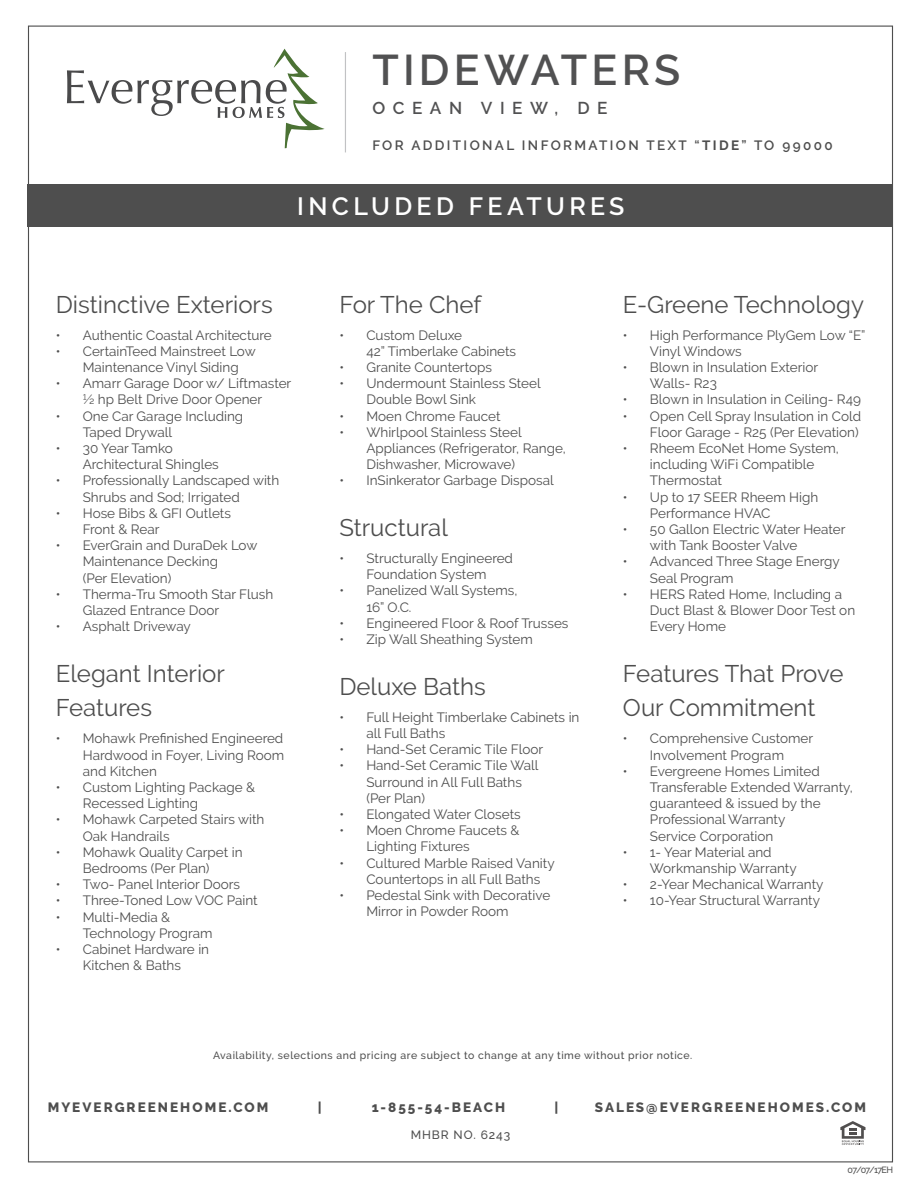
<style>
.page{position:relative;width:918px;height:1188px;background:#fff}
.page>*{position:absolute;margin:0;border:0;box-sizing:border-box;transform-origin:0 0}
.t1{font:600 42.9px "Raleway";letter-spacing:.1em;color:#515152}
.t2{font:600 24.9px "Raleway";letter-spacing:.175em;color:#fff}
.t3{font:24px/34.5px "Raleway";color:#4e4e4e}
.t4{font:600 17.1px "Raleway";letter-spacing:.44em;color:#515152}
.t5{font:13.5px/16.2px "Raleway";color:#4e4e4e}
.t6{font:800 13.5px "Raleway";letter-spacing:.15em;color:#4e4e4e}
.t7{font:600 13.5px "Raleway";letter-spacing:.175em;color:#4e4e4e}
.t8{font:500 12px "Raleway";letter-spacing:.075em;color:#4e4e4e}
.t9{font:500 10.5px "Raleway";letter-spacing:.05em;color:#4e4e4e}
.t10{font:500 9px "Raleway";letter-spacing:-.075em;color:#4e4e4e}
.s1{font-weight:700}
</style>
<div class="page">
<div style="left:28px;top:185px;width:865px;height:42px;background:#4e4e4e"></div>
<hr style="left:345px;top:52px;width:1px;height:100px;background:#c1c2c4">
<svg style="left:67px;top:49px;width:258px;height:99px"></svg>
<svg style="left:840px;top:1121px;width:26px;height:24px"></svg>
<h1 class="t1" style="left:372px;top:45px;width:310px">TIDEWATERS</h1>
<p class="t4" style="left:372px;top:98px;width:237px">OCEAN VIEW, DE</p>
<p class="t7" style="left:372px;top:137px;width:462px">FOR ADDITIONAL INFORMATION TEXT “<span class="s1">TIDE</span>” TO 99000</p>
<h2 class="t2" style="left:297px;top:192px;width:329px">INCLUDED FEATURES</h2>
<h3 class="t3" style="left:56px;top:287px;width:218px">Distinctive Exteriors</h3>
<p class="t5" style="left:56px;top:327px;width:218px">• Authentic Coastal Architecture</p>
<p class="t5" style="left:83px;top:343px;width:174px;text-indent:-27px">• CertainTeed Mainstreet Low<br>Maintenance Vinyl Siding</p>
<p class="t5" style="left:56px;top:375px;width:237px;text-align:center">• Amarr Garage Door w/ Liftmaster ½ hp Belt Drive Door Opener</p>
<p class="t5" style="left:83px;top:408px;width:162px;text-indent:-27px">• One Car Garage Including<br>Taped Drywall</p>
<p class="t5" style="left:83px;top:440px;width:138px;text-indent:-27px">• 30 Year Tamko<br>Architectural Shingles</p>
<p class="t5" style="left:83px;top:472px;width:198px;text-indent:-27px">• Professionally Landscaped with<br>Shrubs and Sod; Irrigated</p>
<p class="t5" style="left:83px;top:505px;width:150px;text-indent:-27px">• Hose Bibs &amp; GFI Outlets<br>Front &amp; Rear</p>
<p class="t5" style="left:83px;top:537px;width:176px;text-indent:-27px">• EverGrain and DuraDek Low<br>Maintenance Decking<br>(Per Elevation)</p>
<p class="t5" style="left:83px;top:586px;width:192px;text-indent:-27px">• Therma-Tru Smooth Star Flush<br>Glazed Entrance Door</p>
<p class="t5" style="left:56px;top:618px;width:137px">• Asphalt Driveway</p>
<h3 class="t3" style="left:56px;top:656px;width:171px">Elegant Interior<br>Features</h3>
<p class="t5" style="left:83px;top:730px;width:203px;text-align:justify;text-indent:-27px">• Mohawk Prefinished Engineered Hardwood in Foyer, Living Room and Kitchen</p>
<p class="t5" style="left:83px;top:779px;width:174px;text-indent:-27px">• Custom Lighting Package &amp;<br>Recessed Lighting</p>
<p class="t5" style="left:83px;top:811px;width:183px;text-indent:-27px">• Mohawk Carpeted Stairs with<br>Oak Handrails</p>
<p class="t5" style="left:56px;top:844px;width:188px;text-align:center">• Mohawk Quality Carpet in<br>Bedrooms (Per Plan)</p>
<p class="t5" style="left:56px;top:876px;width:186px">• Two- Panel Interior Doors</p>
<p class="t5" style="left:56px;top:892px;width:204px">• Three-Toned Low VOC Paint</p>
<p class="t5" style="left:83px;top:909px;width:131px;text-indent:-27px">• Multi-Media &amp;<br>Technology Program</p>
<p class="t5" style="left:56px;top:941px;width:155px;text-align:center">• Cabinet Hardware in<br>Kitchen &amp; Baths</p>
<h3 class="t3" style="left:339px;top:287px;width:144px">For The Chef</h3>
<p class="t5" style="left:366px;top:327px;width:151px;text-indent:-27px">• Custom Deluxe<br>42” Timberlake Cabinets</p>
<p class="t5" style="left:339px;top:359px;width:154px">• Granite Countertops</p>
<p class="t5" style="left:366px;top:375px;width:176px;text-indent:-27px">• Undermount Stainless Steel<br>Double Bowl Sink</p>
<p class="t5" style="left:339px;top:408px;width:163px">• Moen Chrome Faucet</p>
<p class="t5" style="left:366px;top:424px;width:201px;text-indent:-27px">• Whirlpool Stainless Steel<br>Appliances (Refrigerator, Range,<br>Dishwasher, Microwave)</p>
<p class="t5" style="left:339px;top:472px;width:216px">• InSinkerator Garbage Disposal</p>
<h3 class="t3" style="left:339px;top:510px;width:110px">Structural</h3>
<p class="t5" style="left:339px;top:550px;width:175px;text-align:center">• Structurally Engineered<br>Foundation System</p>
<p class="t5" style="left:366px;top:583px;width:152px;text-indent:-27px">• Panelized Wall Systems,<br>16” O.C.</p>
<p class="t5" style="left:339px;top:615px;width:231px">• Engineered Floor &amp; Roof Trusses</p>
<p class="t5" style="left:339px;top:631px;width:195px">• Zip Wall Sheathing System</p>
<h3 class="t3" style="left:339px;top:669px;width:148px">Deluxe Baths</h3>
<p class="t5" style="left:366px;top:709px;width:215px;text-indent:-27px">• Full Height Timberlake Cabinets in all Full Baths</p>
<p class="t5" style="left:339px;top:741px;width:205px">• Hand-Set Ceramic Tile Floor</p>
<p class="t5" style="left:366px;top:757px;width:174px;text-indent:-27px">• Hand-Set Ceramic Tile Wall<br>Surround in All Full Baths (Per Plan)</p>
<p class="t5" style="left:339px;top:806px;width:183px">• Elongated Water Closets</p>
<p class="t5" style="left:366px;top:822px;width:155px;text-indent:-27px">• Moen Chrome Faucets &amp;<br>Lighting Fixtures</p>
<p class="t5" style="left:366px;top:855px;width:190px;text-indent:-27px">• Cultured Marble Raised Vanity<br>Countertops in all Full Baths</p>
<p class="t5" style="left:366px;top:887px;width:185px;text-indent:-27px">• Pedestal Sink with Decorative<br>Mirror in Powder Room</p>
<h3 class="t3" style="left:623px;top:287px;width:243px">E-Greene Technology</h3>
<p class="t5" style="left:650px;top:327px;width:217px;text-indent:-27px">• High Performance PlyGem Low “E”<br>Vinyl Windows</p>
<p class="t5" style="left:650px;top:359px;width:170px;text-indent:-27px">• Blown in Insulation Exterior<br>Walls- R23</p>
<p class="t5" style="left:623px;top:391px;width:240px">• Blown in Insulation in Ceiling- R49</p>
<p class="t5" style="left:623px;top:408px;width:240px;text-align:right">• Open Cell Spray Insulation in Cold<br>Floor Garage - R25 (Per Elevation)</p>
<p class="t5" style="left:650px;top:440px;width:190px;text-indent:-27px">• Rheem EcoNet Home System, including WiFi Compatible<br>Thermostat</p>
<p class="t5" style="left:650px;top:489px;width:170px;text-indent:-27px">• Up to 17 SEER Rheem High<br>Performance HVAC</p>
<p class="t5" style="left:650px;top:521px;width:197px;text-indent:-27px">• 50 Gallon Electric Water Heater with Tank Booster Valve</p>
<p class="t5" style="left:650px;top:553px;width:191px;text-indent:-27px">• Advanced Three Stage Energy<br>Seal Program</p>
<p class="t5" style="left:650px;top:586px;width:207px;text-indent:-27px">• HERS Rated Home, Including a<br>Duct Blast &amp; Blower Door Test on<br>Every Home</p>
<h3 class="t3" style="left:623px;top:656px;width:222px">Features That Prove<br>Our Commitment</h3>
<p class="t5" style="left:623px;top:730px;width:192px;text-align:center">• Comprehensive Customer<br>Involvement Program</p>
<p class="t5" style="left:650px;top:763px;width:205px;text-indent:-27px">• Evergreene Homes Limited<br>Transferable Extended Warranty, guaranteed &amp; issued by the<br>Professional Warranty<br>Service Corporation</p>
<p class="t5" style="left:650px;top:844px;width:148px;text-indent:-27px">• 1- Year Material and<br>Workmanship Warranty</p>
<p class="t5" style="left:623px;top:876px;width:202px">• 2-Year Mechanical Warranty</p>
<p class="t5" style="left:623px;top:892px;width:199px">• 10-Year Structural Warranty</p>
<p class="t9" style="left:213px;top:1050px;width:481px">Availability, selections and pricing are subject to change at any time without prior notice.</p>
<p class="t6" style="left:48px;top:1099px;width:222px">MYEVERGREENEHOME.COM</p>
<p class="t6" style="left:318px;top:1099px;width:5px">|</p>
<p class="t6" style="left:372px;top:1099px;width:135px">1-855-54-BEACH</p>
<p class="t6" style="left:554px;top:1099px;width:5px">|</p>
<p class="t6" style="left:595px;top:1099px;width:273px">SALES@EVERGREENEHOMES.COM</p>
<p class="t8" style="left:411px;top:1128px;width:101px">MHBR NO. 6243</p>
<p class="t10" style="left:848px;top:1165px;width:47px">07/07/17EH</p>
</div>
